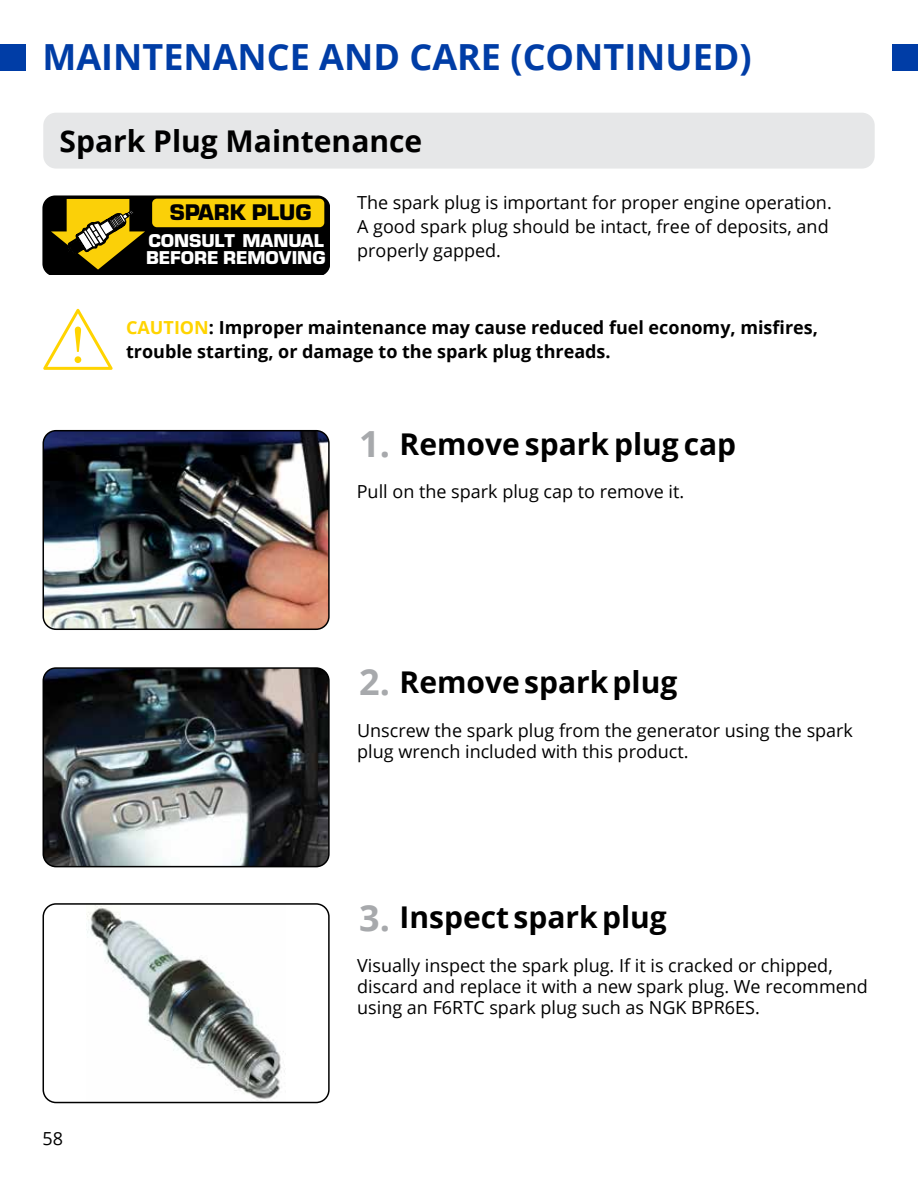
<style>
.page{position:relative;width:918px;height:1188px;background:#fff}
.page>*{position:absolute;margin:0;border:0;box-sizing:border-box;transform-origin:0 0}
.t1{font:700 36px "Open Sans";color:#003da6}
.t2{font:700 36px "Open Sans";color:#a7a9ac}
.t3{font:700 30px "Open Sans";color:#000}
.t4{font:900 23.55px "Eurostile";color:#000}
.t5{font:900 19.35px/16.8px "Eurostile";color:#fff}
.t6{font:18px/21px "Open Sans";color:#000}
.t7{font:700 18px/24px "Open Sans";color:#000}
.s1{color:#ffd400}
</style>
<div class="page">
<div style="left:43px;top:113px;width:832px;height:56px;background:#e6e7e8;border-radius:13px"></div>
<div style="left:0;top:44px;width:26px;height:27px;background:#003da6"></div>
<div style="left:892px;top:44px;width:26px;height:27px;background:#003da6"></div>
<img style="left:43px;top:431px;width:284px;height:198px">
<div style="left:43px;top:430px;width:287px;height:200px;border:2px solid #000;border-radius:13px"></div>
<img style="left:43px;top:668px;width:284px;height:199px">
<div style="left:43px;top:667px;width:287px;height:200px;border:2px solid #000;border-radius:13px"></div>
<img style="left:87px;top:906px;width:198px;height:193px">
<div style="left:43px;top:903px;width:287px;height:200px;border:2px solid #000;border-radius:13px"></div>
<svg style="left:43px;top:309px;width:70px;height:61px"></svg>
<svg style="left:42px;top:195px;width:288px;height:80px;background:#5a4c0a"></svg>
<h1 class="t1" style="left:43px;top:32px;width:711px">MAINTENANCE AND CARE (CONTINUED)</h1>
<h2 class="t3" style="left:60px;top:120px;width:364px">Spark Plug Maintenance</h2>
<h3 class="t4" style="left:170px;top:195px;width:143px">SPARK PLUG</h3>
<p class="t5" style="left:146px;top:231px;width:181px">CONSULT MANUAL<br>BEFORE REMOVING</p>
<p class="t6" style="left:357px;top:190px;width:476px;line-height:24px">The spark plug is important for proper engine operation.<br>A good spark plug should be intact, free of deposits, and properly gapped.</p>
<p class="t7" style="left:126px;top:315px;width:693px"><span class="s1">CAUTION</span>: Improper maintenance may cause reduced fuel economy, misfires, trouble starting, or damage to the spark plug threads.</p>
<h1 class="t2" style="left:359px;top:419px;width:32px">1.</h1>
<h2 class="t3" style="left:400px;top:423px;width:338px">Remove spark plug cap</h2>
<p class="t6" style="left:357px;top:481px;width:329px">Pull on the spark plug cap to remove it.</p>
<h1 class="t2" style="left:359px;top:657px;width:32px">2.</h1>
<h2 class="t3" style="left:400px;top:661px;width:279px">Remove spark plug</h2>
<p class="t6" style="left:357px;top:719px;width:497px">Unscrew the spark plug from the generator using the spark plug wrench included with this product.</p>
<h1 class="t2" style="left:359px;top:892px;width:32px">3.</h1>
<h2 class="t3" style="left:400px;top:896px;width:269px">Inspect spark plug</h2>
<p class="t6" style="left:43px;top:1128px;width:22px">58</p>
<p class="t6" style="left:357px;top:954px;width:512px">Visually inspect the spark plug. If it is cracked or chipped, discard and replace it with a new spark plug. We recommend using an F6RTC spark plug such as NGK BPR6ES.</p>
</div>
